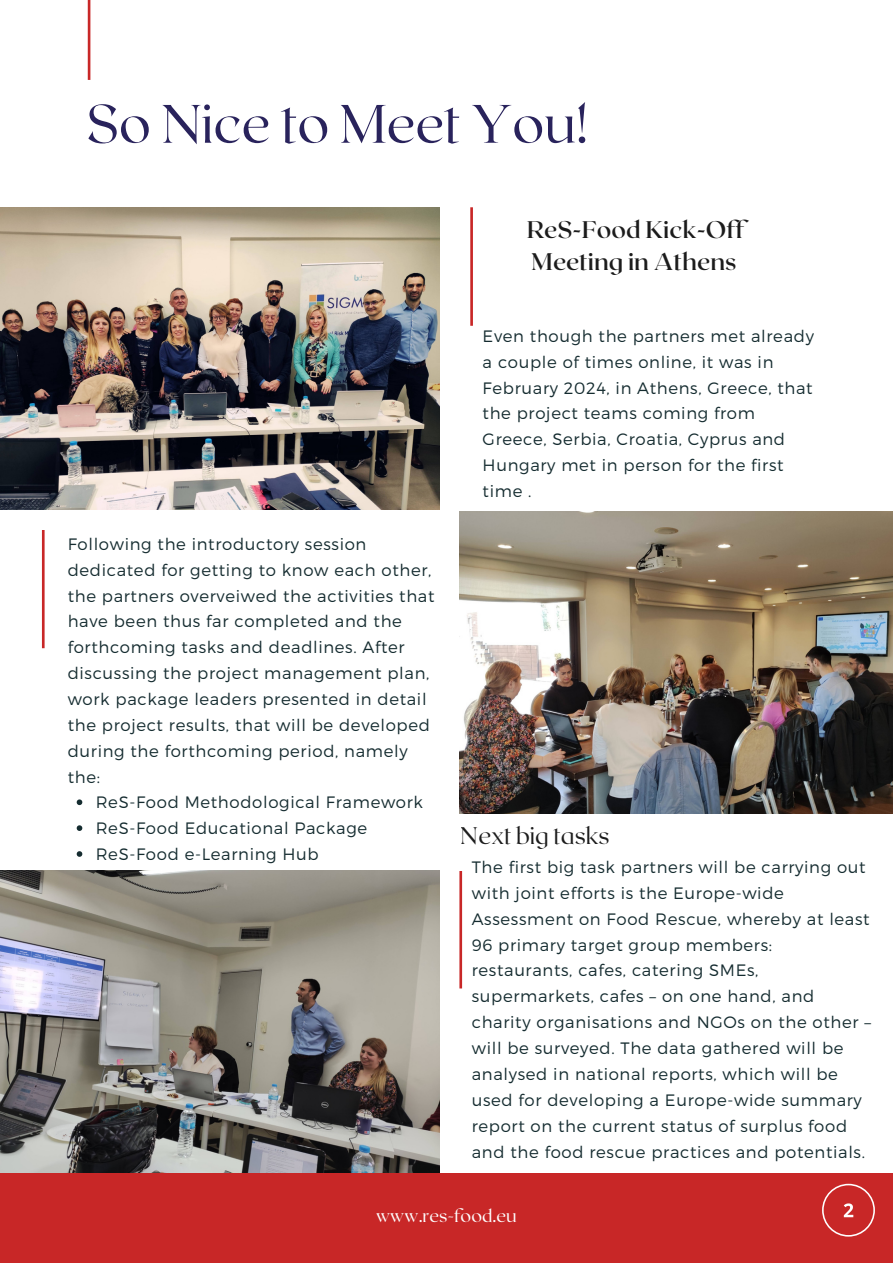
<style>
.page{position:relative;width:893px;height:1264px;background:#fff}
.page>*{position:absolute;margin:0;border:0;box-sizing:border-box;transform-origin:0 0}
.t1{font:300 54px "Roxborough CF";color:#29235c}
.t2{font:600 24px/32.5px "Roxborough CF";color:#000}
.t3{font:300 24px "Roxborough CF";color:#000}
.t4{font:300 18px "Roxborough CF";color:#fff}
.t5{font:300 16.5px/25.8px "Montserrat";letter-spacing:.04em;color:#152c30}
</style>
<div class="page">
<svg style="left:77px;top:799px;width:5px;height:6px"></svg>
<svg style="left:77px;top:825px;width:5px;height:6px"></svg>
<svg style="left:77px;top:851px;width:5px;height:5px"></svg>
<svg style="left:42px;top:530px;width:3px;height:118px"></svg>
<img style="left:460px;top:511px;width:432px;height:302px">
<img style="left:0;top:870px;width:440px;height:303px">
<svg style="left:459px;top:871px;width:3px;height:117px"></svg>
<svg style="left:88px;top:0;width:2px;height:80px"></svg>
<svg style="left:470px;top:207px;width:3px;height:119px"></svg>
<img style="left:0;top:207px;width:440px;height:303px">
<div style="left:0;top:1173px;width:892px;height:89px;background:#c82727"></div>
<svg style="left:822px;top:1183px;width:52px;height:53px"></svg>
<h1 class="t1" style="left:86px;top:89px;width:502px">So Nice to Meet You!</h1>
<h2 class="t2" style="left:527px;top:212px;width:219px">ReS-Food Kick-Off<br>Meeting in Athens</h2>
<p class="t5" style="left:68px;top:530px;width:368px">Following the introductory session dedicated for getting to know each other, the partners overveiwed the activities that have been thus far completed and the forthcoming tasks and deadlines. After discussing the project management plan, work package leaders presented in detail the project results, that will be developed during the forthcoming period, namely the:</p>
<p class="t5" style="left:96px;top:788px;width:329px">ReS-Food Methodological Framework<br>ReS-Food Educational Package<br>ReS-Food e-Learning Hub</p>
<p class="t5" style="left:482px;top:322px;width:333px">Even though the partners met already a couple of times online, it was in<br>February 2024, in Athens, Greece, that the project teams coming from<br>Greece, Serbia, Croatia, Cyprus and<br>Hungary met in person for the first time .</p>
<h2 class="t3" style="left:461px;top:819px;width:150px">Next big tasks</h2>
<p class="t5" style="left:472px;top:853px;width:401px">The first big task partners will be carrying out with joint efforts is the Europe-wide Assessment on Food Rescue, whereby at least 96 primary target group members: restaurants, cafes, catering SMEs, supermarkets, cafes – on one hand, and charity organisations and NGOs on the other – will be surveyed. The data gathered will be analysed in national reports, which will be used for developing a Europe-wide summary report on the current status of surplus food and the food rescue practices and potentials.</p>
<p class="t4" style="left:376px;top:1203px;width:142px">www.res-food.eu</p>
</div>
